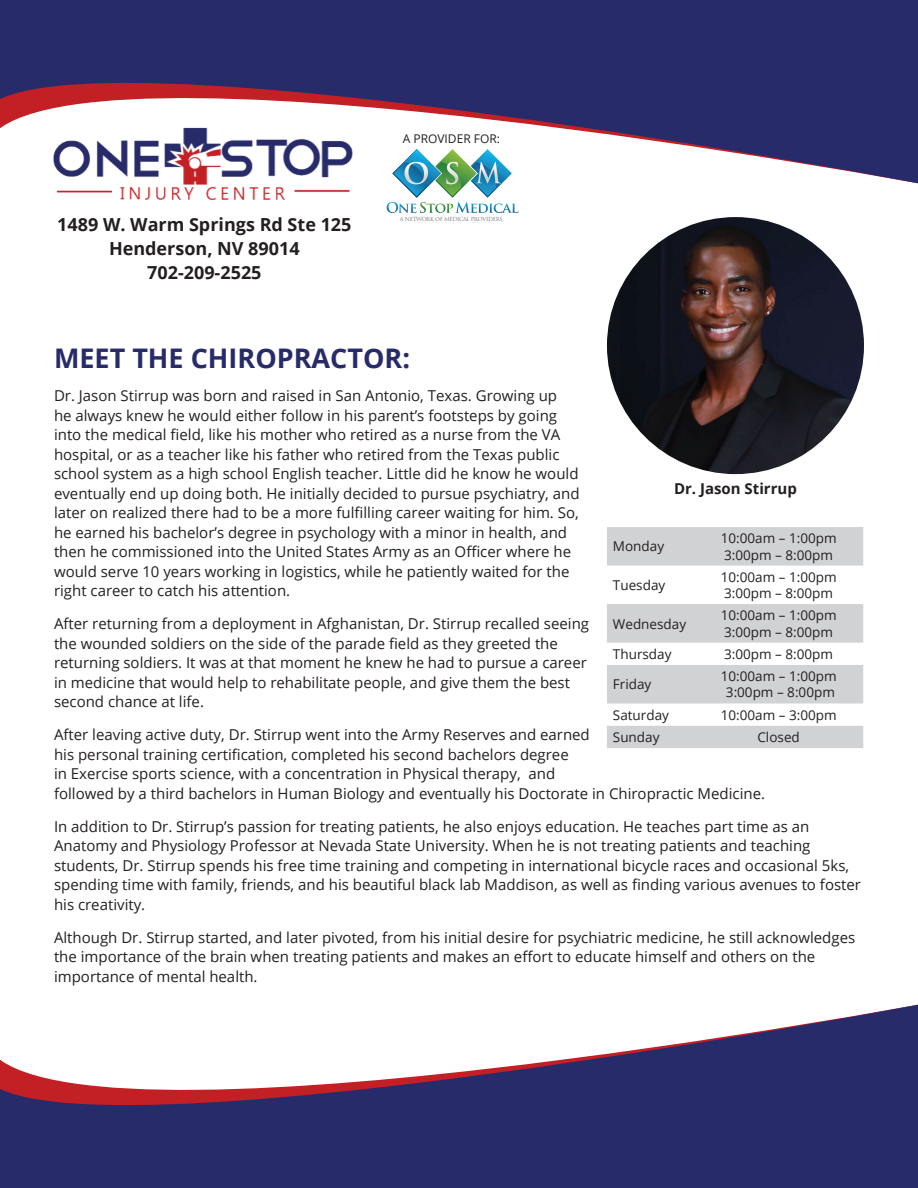
<style>
.page{position:relative;width:918px;height:1188px;background:#fff}
.page>*{position:absolute;margin:0;border:0;box-sizing:border-box;transform-origin:0 0}
.t1{font:700 27px "Open Sans";color:#282b69}
.t2{font:700 18px/24px "Open Sans";color:#231f20;text-align:center}
.t3{font:15px/19.5px "Open Sans";color:#231f20}
.t4{font:700 15px "Open Sans";color:#231f20}
.t5{font:13.5px/16.2px "Open Sans";color:#231f20}
.t6{font:12px "Open Sans";color:#231f20}
.t7{font:5.4px "Trajan Pro";letter-spacing:-.06em;color:#6d6e71}
</style>
<div class="page">
<svg style="left:607px;top:527px;width:256px;height:221px;fill:#d1d2d4"></svg>
<img style="left:607px;top:217px;width:257px;height:257px;border-radius:129px">
<img style="left:56px;top:186px;width:294px;height:15px">
<svg style="left:0;top:0;width:918px;height:185px;fill:#282b69"></svg>
<svg style="left:0;top:1004px;width:918px;height:184px;fill:#282b69"></svg>
<svg style="left:387px;top:149px;width:131px;height:64px"></svg>
<p class="t6" style="left:403px;top:131px;width:99px">A PROVIDER FOR:</p>
<p class="t2" style="left:57px;top:212px;width:296px">1489 W. Warm Springs Rd Ste 125<br>Henderson, NV 89014<br>702-209-2525</p>
<p class="t7" style="left:400px;top:215px;width:105px">A NETWORK OF MEDICAL PROVIDERS,</p>
<h1 class="t1" style="left:54px;top:340px;width:358px">MEET THE CHIROPRACTOR:</h1>
<p class="t3" style="left:54px;top:386px;width:527px">Dr. Jason Stirrup was born and raised in San Antonio, Texas. Growing up<br>he always knew he would either follow in his parent’s footsteps by going into the medical field, like his mother who retired as a nurse from the VA hospital, or as a teacher like his father who retired from the Texas public school system as a high school English teacher. Little did he know he would eventually end up doing both. He initially decided to pursue psychiatry, and later on realized there had to be a more fulfilling career waiting for him. So, he earned his bachelor’s degree in psychology with a minor in health, and then he commissioned into the United States Army as an Officer where he would serve 10 years working in logistics, while he patiently waited for the right career to catch his attention.</p>
<p class="t3" style="left:54px;top:614px;width:537px">After returning from a deployment in Afghanistan, Dr. Stirrup recalled seeing the wounded soldiers on the side of the parade field as they greeted the returning soldiers. It was at that moment he knew he had to pursue a career in medicine that would help to rehabilitate people, and give them the best second chance at life.</p>
<p class="t3" style="left:54px;top:725px;width:713px">After leaving active duty, Dr. Stirrup went into the Army Reserves and earned<br>his personal training certification, completed his second bachelors degree<br>in Exercise sports science, with a concentration in Physical therapy, and<br>followed by a third bachelors in Human Biology and eventually his Doctorate in Chiropractic Medicine.</p>
<p class="t3" style="left:54px;top:816px;width:809px">In addition to Dr. Stirrup’s passion for treating patients, he also enjoys education. He teaches part time as an Anatomy and Physiology Professor at Nevada State University. When he is not treating patients and teaching students, Dr. Stirrup spends his free time training and competing in international bicycle races and occasional 5ks, spending time with family, friends, and his beautiful black lab Maddison, as well as finding various avenues to foster his creativity.</p>
<p class="t3" style="left:54px;top:927px;width:803px">Although Dr. Stirrup started, and later pivoted, from his initial desire for psychiatric medicine, he still acknowledges the importance of the brain when treating patients and makes an effort to educate himself and others on the importance of mental health.</p>
<p class="t4" style="left:674px;top:478px;width:124px">Dr. Jason Stirrup</p>
<p class="t5" style="left:613px;top:538px;width:53px">Monday</p>
<p class="t5" style="left:721px;top:530px;width:117px">10:00am – 1:00pm<br>3:00pm – 8:00pm</p>
<p class="t5" style="left:613px;top:577px;width:54px">Tuesday</p>
<p class="t5" style="left:721px;top:569px;width:117px">10:00am – 1:00pm<br>3:00pm – 8:00pm</p>
<p class="t5" style="left:613px;top:615px;width:75px">Wednesday</p>
<p class="t5" style="left:721px;top:607px;width:117px">10:00am – 1:00pm<br>3:00pm – 8:00pm</p>
<p class="t5" style="left:613px;top:646px;width:60px">Thursday</p>
<p class="t5" style="left:724px;top:646px;width:110px">3:00pm – 8:00pm</p>
<p class="t5" style="left:613px;top:676px;width:40px">Friday</p>
<p class="t5" style="left:721px;top:668px;width:117px;text-align:center">10:00am – 1:00pm<br>3:00pm – 8:00pm</p>
<p class="t5" style="left:613px;top:706px;width:58px">Saturday</p>
<p class="t5" style="left:721px;top:706px;width:117px">10:00am – 3:00pm</p>
<p class="t5" style="left:613px;top:729px;width:48px">Sunday</p>
<p class="t5" style="left:757px;top:729px;width:44px">Closed</p>
</div>
